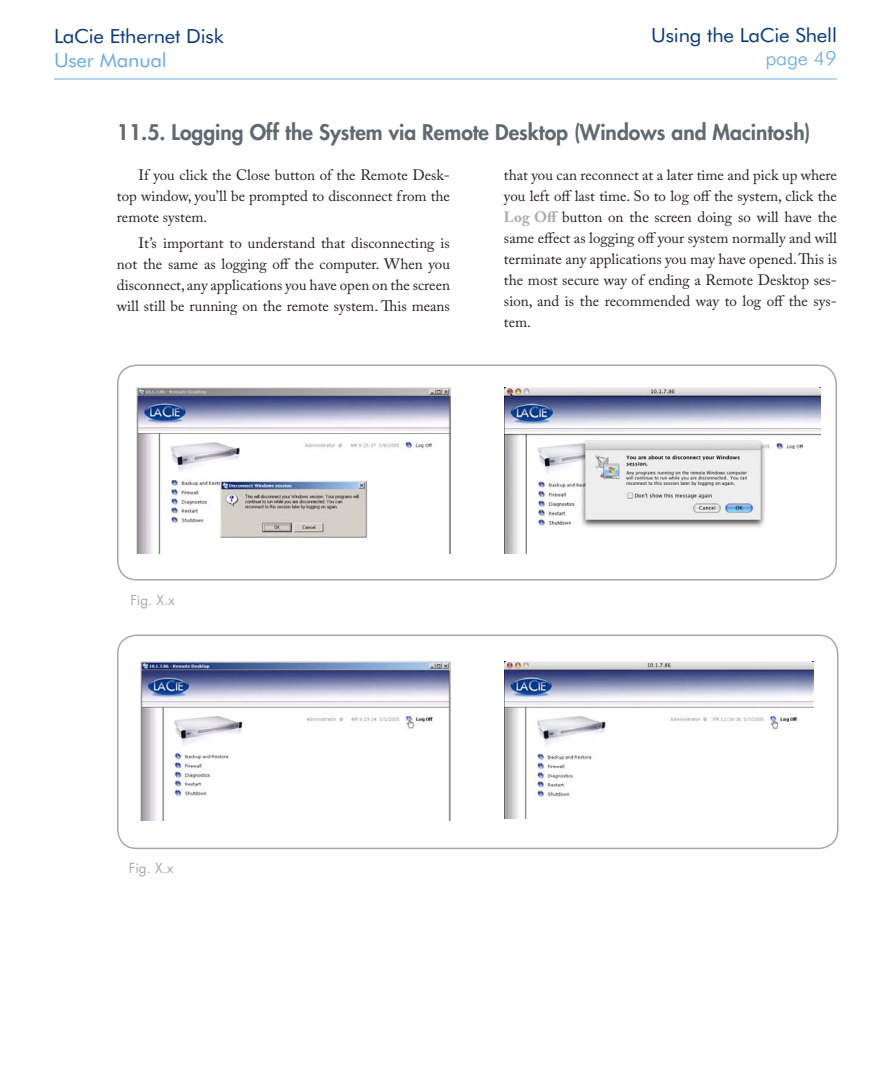
<style>
.page{position:relative;width:891px;height:1080px;background:#fff}
.page>*{position:absolute;margin:0;border:0;box-sizing:border-box;transform-origin:0 0}
.t1{font:800 21px "Futura";color:#5f696f}
.t2{font:19.5px "Futura BT";letter-spacing:-.01em;color:#083981;scale:1.05 1}
.t3{font:19.5px "Futura BT";letter-spacing:-.01em;color:#6caddf;scale:1.05 1}
.t4{font:300 19.5px "Futura BT";color:#6caddf;scale:1.05 1}
.t5{font:15px/21px "Adobe Caslon Pro";color:#231f20;text-align:justify}
.t6{font:13.5px "Futura";color:#a8a9ad}
.s1{font-weight:700;color:#a8a9ad}
</style>
<div class="page">
<hr style="left:54px;top:79px;width:783px;height:1px;background:#6caddf">
<div style="left:117px;top:634px;width:721px;height:215px;border:2px solid #a8a9ad;border-radius:19px"></div>
<img style="left:504px;top:662px;width:309px;height:157px">
<img style="left:140px;top:662px;width:310px;height:159px">
<div style="left:117px;top:364px;width:720px;height:216px;border:2px solid #a8a9ad;border-radius:19px"></div>
<img style="left:136px;top:387px;width:314px;height:167px">
<img style="left:504px;top:387px;width:317px;height:167px">
<h2 class="t2" style="left:651px;top:23px;width:178px">Using the LaCie Shell</h2>
<h2 class="t2" style="left:54px;top:24px;width:163px">LaCie Ethernet Disk</h2>
<h2 class="t3" style="left:54px;top:49px;width:109px">User Manual</h2>
<h2 class="t4" style="left:765px;top:46px;width:58px">page 49</h2>
<h1 class="t1" style="left:117px;top:118px;width:695px">11.5. Logging Off the System via Remote Desktop (Windows and Macintosh)</h1>
<p class="t5" style="left:117px;top:164px;width:335px;text-indent:22px">If you click the Close button of the Remote Desk&shy;top window, you’ll be prompted to disconnect from the remote system.</p>
<p class="t5" style="left:117px;top:232px;width:335px;text-indent:22px">It’s important to understand that disconnecting is not the same as logging off the computer. When you disconnect, any applications you have open on the screen will still be running on the remote system. This means</p>
<p class="t5" style="left:504px;top:164px;width:335px">that you can reconnect at a later time and pick up where you left off last time. So to log off the system, click the <span class="s1">Log Off</span> button on the screen doing so will have the same effect as logging off your system normally and will terminate any applications you may have opened. This is the most secure way of ending a Remote Desktop ses&shy;sion, and is the recommended way to log off the sys&shy;tem.</p>
<p class="t6" style="left:130px;top:590px;width:46px">Fig. X.x</p>
<p class="t6" style="left:129px;top:859px;width:46px">Fig. X.x</p>
</div>
